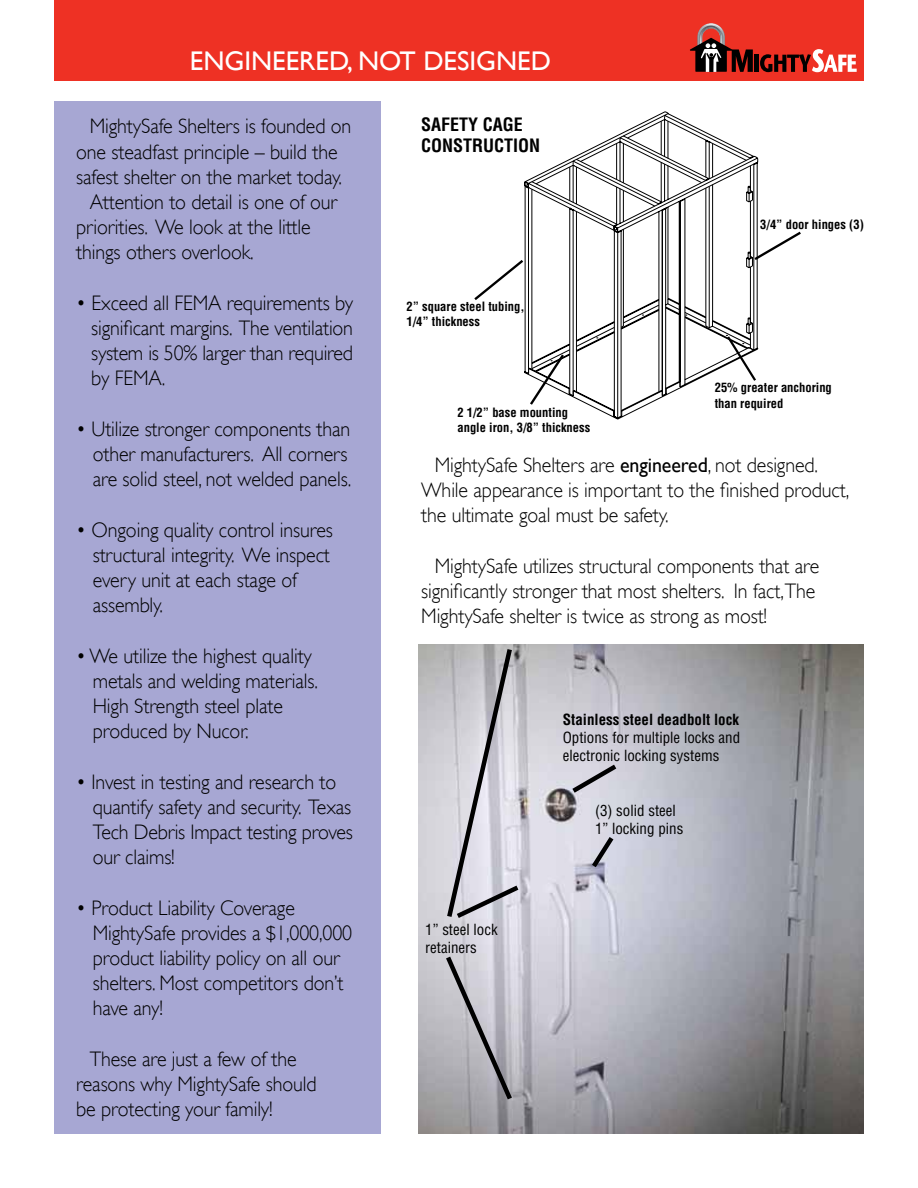
<style>
.page{position:relative;width:918px;height:1188px;background:#fff}
.page>*{position:absolute;margin:0;border:0;box-sizing:border-box;transform-origin:0 0}
.t1{font:27px "Gill Sans";color:#fff}
.t2{font:300 21px/25.2px "Gill Sans";letter-spacing:-.005em;color:#000;scale:.95 1}
.t3{font:700 condensed 18px/21.6px "Helvetica";color:#000}
.t4{font:condensed 15px/18px "Helvetica";color:#000}
.t5{font:700 condensed 15px "Helvetica";color:#000}
.t6{font:700 condensed 12.6px/15px "Helvetica";color:#000}
.s1{font-weight:400}
</style>
<div class="page">
<div style="left:54px;top:0;width:810px;height:81px;background:#ee3124"></div>
<svg style="left:690px;top:23px;width:63px;height:49px"></svg>
<hr style="left:755px;top:55px;width:4px;height:17px;background:#000">
<svg style="left:760px;top:49px;width:97px;height:23px"></svg>
<svg style="left:524px;top:155px;width:234px;height:265px"></svg>
<svg style="left:524px;top:111px;width:229px;height:261px"></svg>
<svg style="left:620px;top:298px;width:138px;height:120px"></svg>
<svg style="left:752px;top:229px;width:49px;height:33px"></svg>
<svg style="left:474px;top:257px;width:52px;height:46px"></svg>
<svg style="left:528px;top:352px;width:38px;height:55px"></svg>
<img style="left:419px;top:644px;width:444px;height:489px">
<div style="left:54px;top:102px;width:326px;height:1032px;background:#a7a7d3"></div>
<svg style="left:588px;top:832px;width:30px;height:40px"></svg>
<svg style="left:567px;top:760px;width:54px;height:37px;background:#bdbdc6"></svg>
<svg style="left:442px;top:952px;width:74px;height:152px;background:#b1b0b7"></svg>
<svg style="left:444px;top:644px;width:79px;height:278px;background:#c3c1c9"></svg>
<p class="t1" style="left:190px;top:45px;width:363px">ENGINEERED, NOT DESIGNED</p>
<p class="t2" style="left:90px;top:114px;width:277px">MightySafe Shelters is founded on</p>
<p class="t2" style="left:76px;top:139px;width:277px">one steadfast principle – build the</p>
<p class="t2" style="left:76px;top:164px;width:281px">safest shelter on the market today.</p>
<p class="t2" style="left:90px;top:189px;width:262px">Attention to detail is one of our</p>
<p class="t2" style="left:76px;top:214px;width:248px">priorities. We look at the little</p>
<p class="t2" style="left:76px;top:240px;width:188px">things others overlook.</p>
<p class="t2" style="left:91px;top:290px;width:277px;text-align:justify;text-indent:-15px">• Exceed all FEMA requirements by significant margins. The ventilation system is 50% larger than required by FEMA.</p>
<p class="t2" style="left:93px;top:416px;width:274px;text-indent:-16px">• Utilize stronger components than other manufacturers. All corners are solid steel, not welded panels.</p>
<p class="t2" style="left:93px;top:517px;width:254px;text-indent:-16px">• Ongoing quality control insures structural integrity. We inspect every unit at each stage of assembly.</p>
<p class="t2" style="left:93px;top:643px;width:239px;text-indent:-16px">• We utilize the highest quality metals and welding materials.<br>High Strength steel plate produced by Nucor.</p>
<p class="t2" style="left:93px;top:769px;width:275px;text-indent:-16px">• Invest in testing and research to quantify safety and security. Texas<br>Tech Debris Impact testing proves our claims!</p>
<p class="t2" style="left:93px;top:895px;width:275px;text-indent:-16px">• Product Liability Coverage<br>MightySafe provides a $1,000,000 product liability policy on all our shelters. Most competitors don’t have any!</p>
<p class="t2" style="left:76px;top:1046px;width:255px;text-indent:14px">These are just a few of the reasons why MightySafe should be protecting your family!</p>
<p class="t3" style="left:421px;top:113px;width:121px">SAFETY CAGE<br>CONSTRUCTION</p>
<p class="t6" style="left:406px;top:298px;width:120px">2” square steel tubing,<br>1/4” thickness</p>
<p class="t6" style="left:457px;top:404px;width:134px">2 1/2” base mounting angle iron, 3/8” thickness</p>
<p class="t6" style="left:760px;top:217px;width:105px">3/4” door hinges (3)</p>
<p class="t6" style="left:715px;top:380px;width:119px">25% greater anchoring than required</p>
<p class="t2" style="left:421px;top:452px;width:452px;text-indent:14px">MightySafe Shelters are <span class="s1">engineered</span>, not designed.<br>While appearance is important to the finished product, the ultimate goal must be safety.</p>
<p class="t2" style="left:421px;top:553px;width:421px;text-indent:14px">MightySafe utilizes structural components that are significantly stronger that most shelters. In fact,The<br>MightySafe shelter is twice as strong as most!</p>
<p class="t5" style="left:563px;top:710px;width:178px">Stainless steel deadbolt lock</p>
<p class="t4" style="left:563px;top:728px;width:179px">Options for multiple locks and electronic locking systems</p>
<p class="t4" style="left:425px;top:920px;width:74px">1” steel lock retainers</p>
<p class="t4" style="left:595px;top:801px;width:90px">(3) solid steel<br>1” locking pins</p>
</div>
